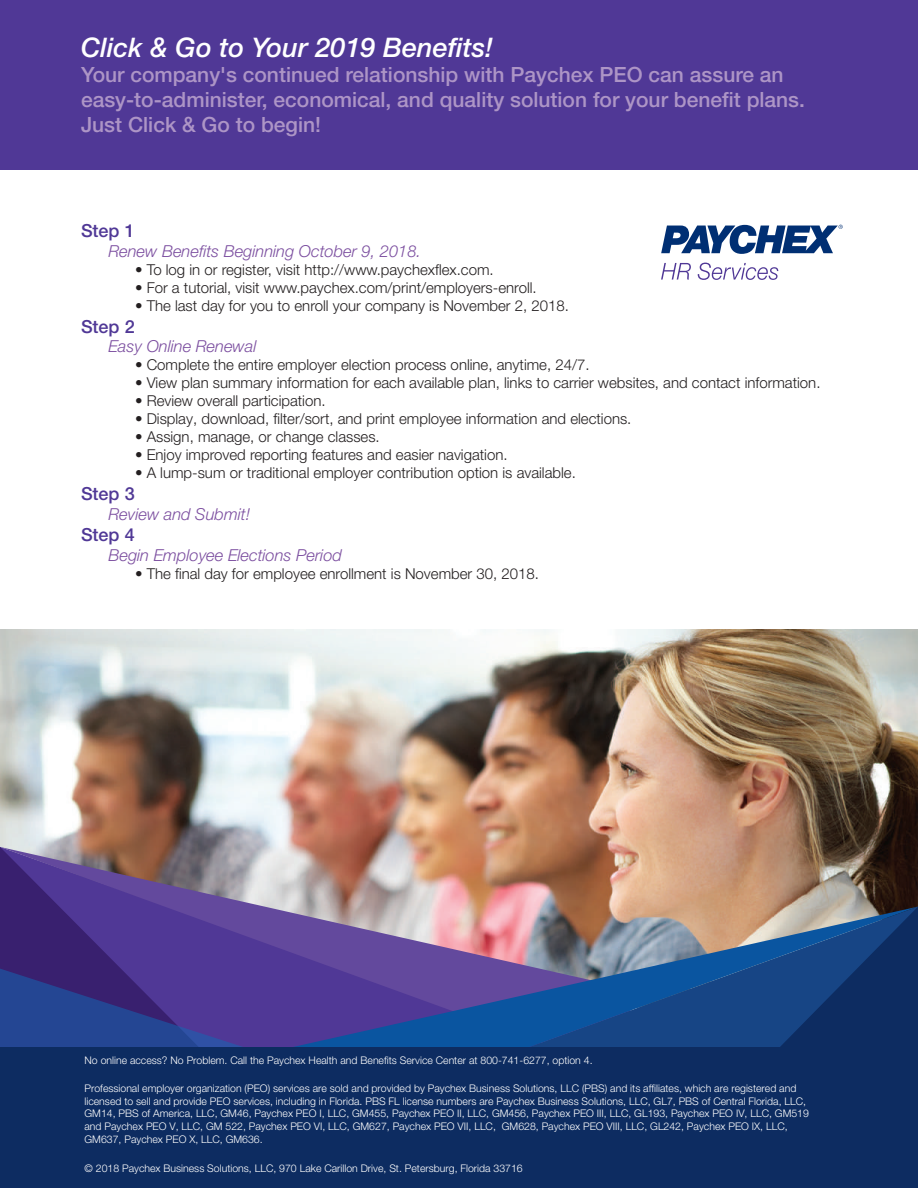
<style>
.page{position:relative;width:918px;height:1188px;background:#fff}
.page>*{position:absolute;margin:0;border:0;box-sizing:border-box;transform-origin:0 0}
.t1{font:italic 500 27px "Helvetica Neue LT Pro";color:#fff}
.t2{font:500 21px/25.2px "Helvetica Neue LT Pro";color:#ad95c6}
.t3{font:500 18px "Helvetica Neue LT Pro";color:#503896}
.t4{font:italic 300 16.5px "Helvetica Neue LT Pro";color:#7c4fa0}
.t5{font:300 15px "Helvetica Neue LT Pro";color:#231f20}
.t6{font:300 10.5px/12.8px "Helvetica Neue LT Pro";color:#fff}
</style>
<div class="page">
<img style="left:0;top:630px;width:918px;height:277px">
<div style="left:0;top:0;width:918px;height:170px;background:#503896"></div>
<svg style="left:654px;top:847px;width:90px;height:60px;background:#d0a180"></svg>
<img style="left:264px;top:847px;width:390px;height:60px">
<svg style="left:0;top:847px;width:264px;height:122px;background:#5d4789"></svg>
<svg style="left:264px;top:907px;width:451px;height:141px;background:#5e6599"></svg>
<svg style="left:0;top:969px;width:347px;height:79px;background:#3c3a8f"></svg>
<svg style="left:715px;top:907px;width:203px;height:141px;background:#2f4f7e"></svg>
<div style="left:0;top:1048px;width:918px;height:140px;background:#0d2c61"></div>
<svg style="left:661px;top:225px;width:182px;height:29px"></svg>
<svg style="left:661px;top:263px;width:30px;height:17px"></svg>
<svg style="left:698px;top:263px;width:80px;height:17px"></svg>
<h1 class="t1" style="left:81px;top:31px;width:414px">Click &amp; Go to Your 2019 Benefits!</h1>
<h2 class="t2" style="left:81px;top:62px;width:726px">Your company's continued relationship with Paychex PEO can assure an easy-to-administer, economical, and quality solution for your benefit plans.<br>Just Click &amp; Go to begin!</h2>
<h3 class="t3" style="left:81px;top:220px;width:55px">Step 1</h3>
<h3 class="t4" style="left:109px;top:241px;width:314px">Renew Benefits Beginning October 9, 2018.</h3>
<h3 class="t5" style="left:135px;top:260px;width:360px">• To log in or register, visit http://www.paychexflex.com.</h3>
<h3 class="t5" style="left:135px;top:278px;width:403px">• For a tutorial, visit www.paychex.com/print/employers-enroll.</h3>
<h3 class="t5" style="left:135px;top:296px;width:436px">• The last day for you to enroll your company is November 2, 2018.</h3>
<h3 class="t3" style="left:81px;top:315px;width:55px">Step 2</h3>
<h3 class="t4" style="left:109px;top:336px;width:149px">Easy Online Renewal</h3>
<h3 class="t5" style="left:135px;top:356px;width:456px">• Complete the entire employer election process online, anytime, 24/7.</h3>
<h3 class="t5" style="left:135px;top:374px;width:687px">• View plan summary information for each available plan, links to carrier websites, and contact information.</h3>
<h3 class="t5" style="left:135px;top:392px;width:192px">• Review overall participation.</h3>
<h3 class="t5" style="left:135px;top:410px;width:498px">• Display, download, filter/sort, and print employee information and elections.</h3>
<h3 class="t5" style="left:135px;top:428px;width:246px">• Assign, manage, or change classes.</h3>
<h3 class="t5" style="left:135px;top:446px;width:374px">• Enjoy improved reporting features and easier navigation.</h3>
<h3 class="t5" style="left:135px;top:464px;width:442px">• A lump-sum or traditional employer contribution option is available.</h3>
<h3 class="t3" style="left:81px;top:483px;width:55px">Step 3</h3>
<h3 class="t4" style="left:109px;top:504px;width:143px">Review and Submit!</h3>
<h3 class="t3" style="left:81px;top:524px;width:55px">Step 4</h3>
<h3 class="t4" style="left:109px;top:545px;width:235px">Begin Employee Elections Period</h3>
<h3 class="t5" style="left:135px;top:565px;width:406px">• The final day for employee enrollment is November 30, 2018.</h3>
<p class="t6" style="left:85px;top:1054px;width:510px">No online access? No Problem. Call the Paychex Health and Benefits Service Center at 800-741-6277, option 4.</p>
<p class="t6" style="left:85px;top:1082px;width:726px">Professional employer organization (PEO) services are sold and provided by Paychex Business Solutions, LLC (PBS) and its affiliates, which are registered and licensed to sell and provide PEO services, including in Florida. PBS FL license numbers are Paychex Business Solutions, LLC, GL7, PBS of Central Florida, LLC, GM14, PBS of America, LLC, GM46, Paychex PEO I, LLC, GM455, Paychex PEO II, LLC, GM456, Paychex PEO III, LLC, GL193, Paychex PEO IV, LLC, GM519 and Paychex PEO V, LLC, GM 522, Paychex PEO VI, LLC, GM627, Paychex PEO VII, LLC, GM628, Paychex PEO VIII, LLC, GL242, Paychex PEO IX, LLC, GM637, Paychex PEO X, LLC, GM636.</p>
<p class="t6" style="left:85px;top:1162px;width:440px">© 2018 Paychex Business Solutions, LLC, 970 Lake Carillon Drive, St. Petersburg, Florida 33716</p>
</div>
